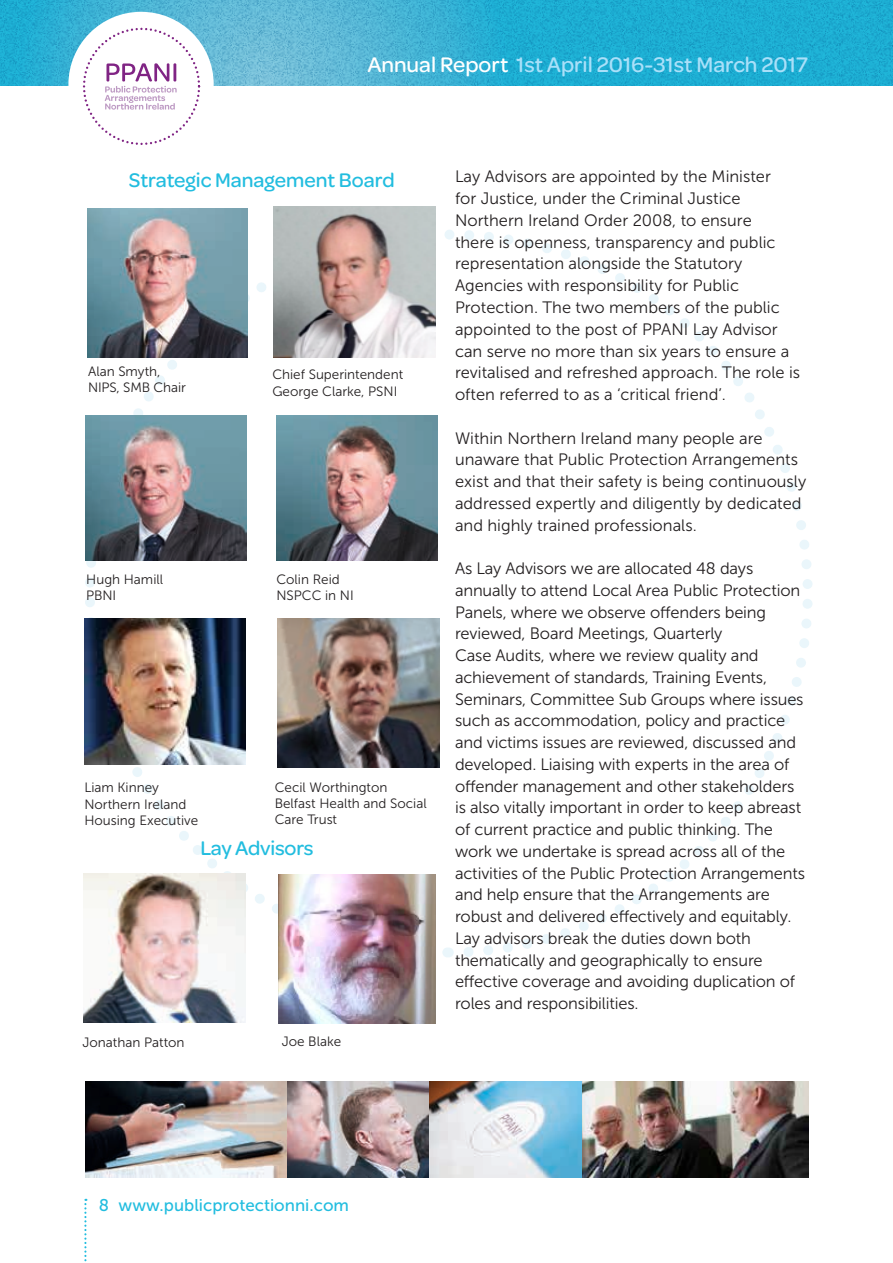
<style>
.page{position:relative;width:893px;height:1263px;background:#fff}
.page>*{position:absolute;margin:0;border:0;box-sizing:border-box;transform-origin:0 0}
.t1{font:500 22.5px "Omnes";color:#aae0f9}
.P_subhead{font:500 21px "Omnes";color:#22bddf}
.t2{font:16.95px "Museo Sans 500";color:#22bddf}
.P_body_copy{font:16.5px/21.8px "Museo Sans 300";letter-spacing:-.01em;color:#231f20}
.P_Caption{font:13.5px/16.2px "Museo Sans 300";color:#231f20}
.s1{color:#fff}
</style>
<div class="page">
<img style="left:0;top:0;width:893px;height:85px">
<div style="left:68px;top:12px;width:146px;height:145px;background:#fff;border-radius:50%"></div>
<div style="left:83px;top:28px;width:117px;height:117px;border:2px dashed #802484;border-radius:50%"></div>
<svg style="left:105px;top:63px;width:72px;height:47px"></svg>
<svg style="left:84px;top:1199px;width:2px;height:63px"></svg>
<svg style="left:85px;top:230px;width:727px;height:727px"></svg>
<img style="left:429px;top:1081px;width:379px;height:97px">
<img style="left:85px;top:1081px;width:344px;height:97px">
<img style="left:85px;top:415px;width:161px;height:145px">
<img style="left:276px;top:415px;width:162px;height:145px">
<img style="left:87px;top:208px;width:160px;height:149px">
<img style="left:273px;top:207px;width:162px;height:150px">
<img style="left:84px;top:619px;width:162px;height:145px">
<img style="left:278px;top:619px;width:161px;height:149px">
<img style="left:84px;top:874px;width:161px;height:149px">
<img style="left:278px;top:875px;width:159px;height:149px">
<h1 class="t1" style="left:367px;top:52px;width:442px"><span class="s1">Annual Report</span> 1st April 2016-31st March 2017</h1>
<p class="P_subhead" style="left:129px;top:168px;width:267px">Strategic Management Board</p>
<p class="P_Caption" style="left:88px;top:363px;width:74px">Alan Smyth,</p>
<p class="P_Caption" style="left:88px;top:379px;width:99px">NIPS, SMB Chair</p>
<p class="P_Caption" style="left:272px;top:367px;width:132px">Chief Superintendent</p>
<p class="P_Caption" style="left:272px;top:383px;width:127px">George Clarke, PSNI</p>
<p class="P_Caption" style="left:86px;top:571px;width:78px">Hugh Hamill</p>
<p class="P_Caption" style="left:86px;top:587px;width:31px">PBNI</p>
<p class="P_Caption" style="left:276px;top:571px;width:65px">Colin Reid</p>
<p class="P_Caption" style="left:276px;top:588px;width:79px">NSPCC in NI</p>
<p class="P_Caption" style="left:84px;top:780px;width:76px">Liam Kinney</p>
<p class="P_Caption" style="left:84px;top:796px;width:103px">Northern Ireland</p>
<p class="P_Caption" style="left:84px;top:812px;width:115px">Housing Executive</p>
<p class="P_Caption" style="left:275px;top:779px;width:114px">Cecil Worthington</p>
<p class="P_Caption" style="left:275px;top:795px;width:153px">Belfast Health and Social<br>Care Trust</p>
<p class="P_subhead" style="left:200px;top:836px;width:115px">Lay Advisors</p>
<p class="P_Caption" style="left:82px;top:1034px;width:104px">Jonathan Patton</p>
<p class="P_Caption" style="left:282px;top:1033px;width:61px">Joe Blake</p>
<p class="P_body_copy" style="left:455px;top:166px;width:347px">Lay Advisors are appointed by the Minister<br>for Justice, under the Criminal Justice Northern Ireland Order 2008, to ensure<br>there is openness, transparency and public representation alongside the Statutory Agencies with responsibility for Public Protection. The two members of the public appointed to the post of PPANI Lay Advisor can serve no more than six years to ensure a revitalised and refreshed approach. The role is often referred to as a ‘critical friend’.</p>
<p class="P_body_copy" style="left:455px;top:427px;width:353px">Within Northern Ireland many people are unaware that Public Protection Arrangements exist and that their safety is being continuously addressed expertly and diligently by dedicated and highly trained professionals.</p>
<p class="P_body_copy" style="left:455px;top:558px;width:352px">As Lay Advisors we are allocated 48 days annually to attend Local Area Public Protection Panels, where we observe offenders being reviewed, Board Meetings, Quarterly<br>Case Audits, where we review quality and achievement of standards, Training Events, Seminars, Committee Sub Groups where issues such as accommodation, policy and practice and victims issues are reviewed, discussed and developed. Liaising with experts in the area of offender management and other stakeholders is also vitally important in order to keep abreast of current practice and public thinking. The work we undertake is spread across all of the activities of the Public Protection Arrangements and help ensure that the Arrangements are robust and delivered effectively and equitably.<br>Lay advisors break the duties down both thematically and geographically to ensure effective coverage and avoiding duplication of roles and responsibilities.</p>
<p class="t2" style="left:99px;top:1195px;width:252px">8 www.publicprotectionni.com</p>
</div>
